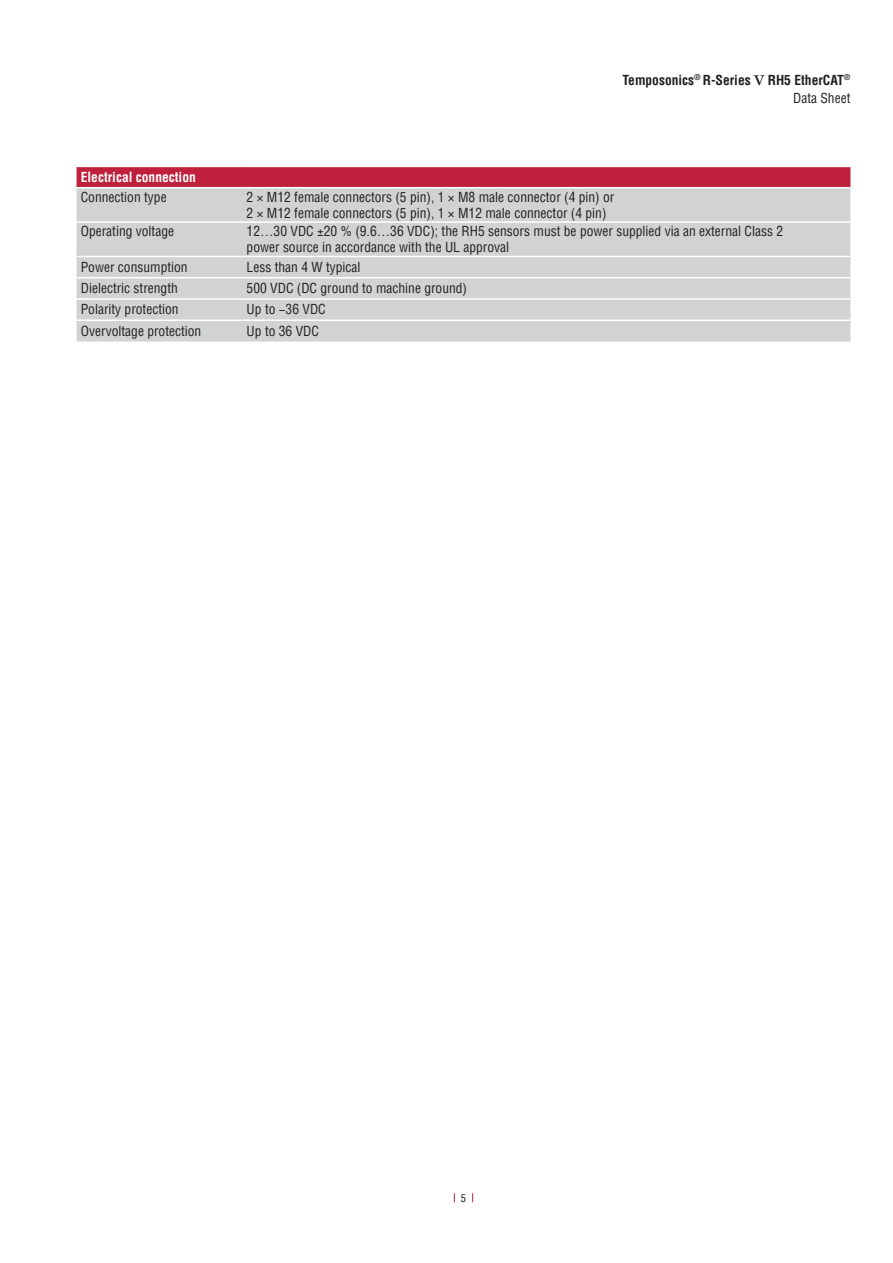
<style>
.page{position:relative;width:893px;height:1263px;background:#fff}
.page>*{position:absolute;margin:0;border:0;box-sizing:border-box;transform-origin:0 0}
.t1{font:condensed 13.5px/16.2px "Helvetica LT Pro";color:#231f20}
.t2{font:700 condensed 13.5px/18px "Helvetica LT Pro";color:#231f20;text-align:right}
.t3{font:700 condensed 13.5px "Helvetica LT Pro";color:#fff}
.t4{font:condensed 10.5px "Helvetica LT Pro";color:#231f20}
.s1{font-family:"Century Schoolbook";font-stretch:normal}
.s2{font-weight:400}
.s3{font-family:"Helvetica LT Std"}
</style>
<div class="page">
<svg style="left:77px;top:167px;width:773px;height:20px;background:#c0223d"></svg>
<div style="left:77px;top:188px;width:773px;height:153px;background:#d1d2d4"></div>
<hr style="left:77px;top:221px;width:170px;height:2px;background:#fff">
<hr style="left:247px;top:221px;width:603px;height:2px;background:#fff">
<hr style="left:77px;top:256px;width:170px;height:1px;background:#fff">
<hr style="left:247px;top:256px;width:603px;height:1px;background:#fff">
<hr style="left:77px;top:277px;width:170px;height:1px;background:#fff">
<hr style="left:247px;top:277px;width:603px;height:1px;background:#fff">
<hr style="left:77px;top:298px;width:170px;height:2px;background:#fff">
<hr style="left:247px;top:298px;width:603px;height:2px;background:#fff">
<hr style="left:77px;top:319px;width:170px;height:2px;background:#fff">
<hr style="left:247px;top:319px;width:603px;height:2px;background:#fff">
<p class="t2" style="left:622px;top:71px;width:229px">Temposonics<sup>®</sup> R-Series <span class="s1">V</span> RH5 EtherCAT<sup>®<br></sup><span class="s2">Data Sheet</span></p>
<p class="t3" style="left:81px;top:168px;width:117px">Electrical connection</p>
<p class="t1" style="left:81px;top:189px;width:87px">Connection type</p>
<p class="t1" style="left:247px;top:189px;width:369px">2 × M12 female connectors (5 pin), 1 × M8 male connector (4 pin) or<br>2 × M12 female connectors (5 pin), 1 × M12 male connector (4 pin)</p>
<p class="t1" style="left:81px;top:223px;width:95px">Operating voltage</p>
<p class="t1" style="left:247px;top:223px;width:538px">12…30 VDC <span class="s3">±</span>20 % (9.6…36 VDC); the RH5 sensors must be power supplied via an external Class 2 power source in accordance with the UL approval</p>
<p class="t1" style="left:81px;top:259px;width:108px"><span class="s3">Power</span> consumption</p>
<p class="t1" style="left:247px;top:259px;width:115px">Less than 4 W typical</p>
<p class="t1" style="left:81px;top:280px;width:99px">Dielectric strength</p>
<p class="t1" style="left:247px;top:280px;width:222px">500 VDC (DC ground to machine ground)</p>
<p class="t1" style="left:81px;top:301px;width:99px">Polarity protection</p>
<p class="t1" style="left:247px;top:301px;width:81px">Up to −36 VDC</p>
<p class="t1" style="left:81px;top:323px;width:122px">Overvoltage protection</p>
<p class="t1" style="left:247px;top:323px;width:74px">Up to 36 VDC</p>
<p class="t4" style="left:461px;top:1191px;width:7px">5</p>
</div>
